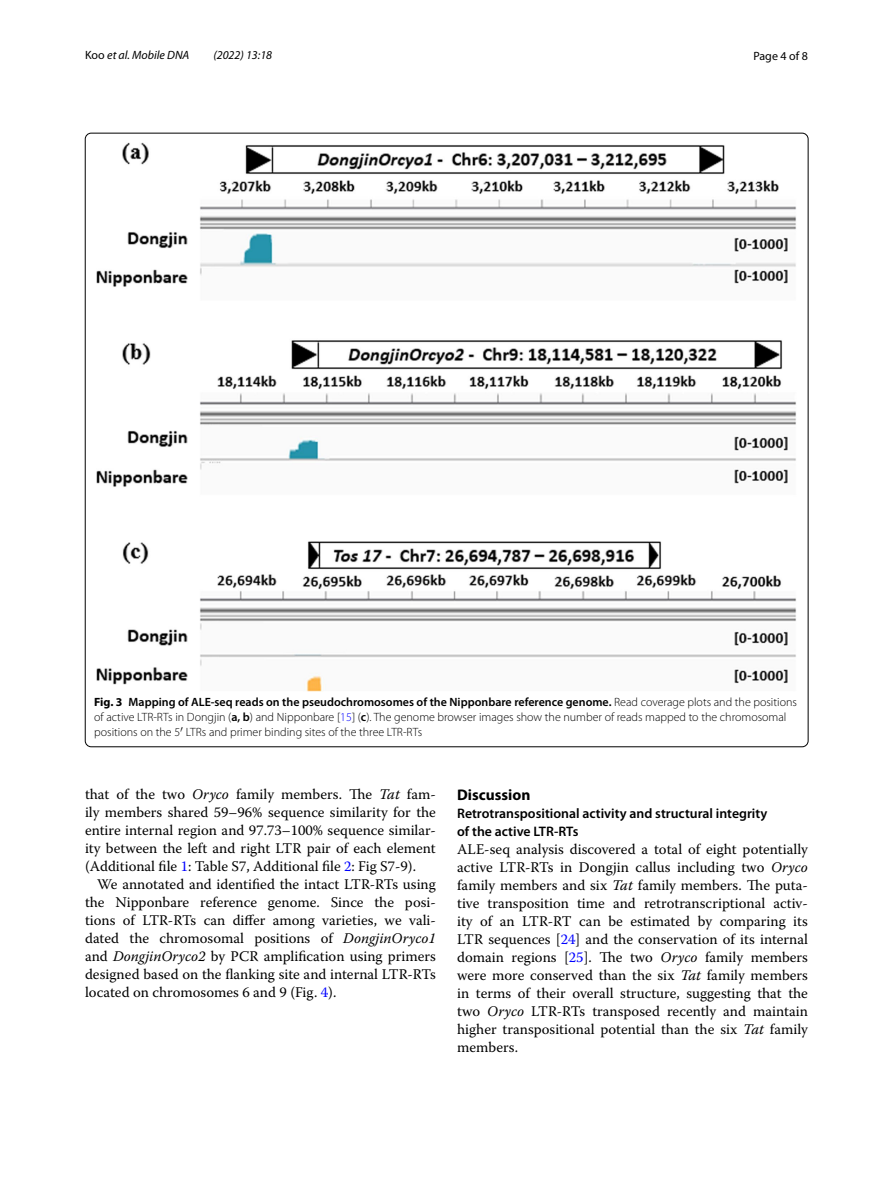
<style>
.page{position:relative;width:893px;height:1187px;background:#fff}
.page>*{position:absolute;margin:0;border:0;box-sizing:border-box;transform-origin:0 0}
.t1{font:700 15.45px "Myriad Pro";color:#000}
.t2{font:14.7px/18px "Warnock Pro";color:#000;text-align:justify}
.t3{font:600 13.8px/18px "Myriad Pro";color:#000}
.t4{font:300 12px/15px "Myriad Pro";color:#000}
.t5{font:italic 12px "Myriad Pro";color:#000}
.t6{font:12px "Myriad Pro";color:#000}
.s1{font-style:normal}
.s2{font-weight:700}
.s3{font-weight:600}
.s4{color:#00f}
.s5{font-style:italic}
</style>
<div class="page">
<img style="left:97px;top:142px;width:699px;height:549px">
<p class="t5" style="left:85px;top:48px;width:106px"><span class="s1">Koo</span> et al. Mobile DNA</p>
<p class="t5" style="left:213px;top:48px;width:60px">(2022) 13:18</p>
<p class="t6" style="left:753px;top:48px;width:56px">Page 4 of 8</p>
<p class="t4" style="left:94px;top:695px;width:704px"><span class="s2">Fig. 3</span> <span class="s3">Mapping of ALE-seq reads on the pseudochromosomes of the Nipponbare reference genome.</span> Read coverage plots and the positions of active LTR-RTs in Dongjin (<span class="s3">a, b</span>) and Nipponbare [<span class="s4">15</span>] (<span class="s3">c</span>). The genome browser images show the number of reads mapped to the chromosomal positions on the 5 LTRs and primer binding sites of the three LTR-RTs</p>
<p class="t2" style="left:85px;top:785px;width:352px">that of the two <span class="s5">Oryco</span> family members. The <span class="s5">Tat</span> fam&shy;ily members shared 59–96% sequence similarity for the entire internal region and 97.73–100% sequence similar&shy;ity between the left and right LTR pair of each element (Additional file <span class="s4">1</span>: Table S7, Additional file <span class="s4">2</span>: Fig S7-9).</p>
<p class="t2" style="left:85px;top:875px;width:352px;text-indent:12px">We annotated and identified the intact LTR-RTs using the Nipponbare reference genome. Since the posi&shy;tions of LTR-RTs can differ among varieties, we vali&shy;dated the chromosomal positions of <span class="s5">DongjinOryco1 </span>and <span class="s5">DongjinOryco2</span> by PCR amplification using primers designed based on the flanking site and internal LTR-RTs located on chromosomes 6 and 9 (Fig. <span class="s4">4</span>).</p>
<p class="t1" style="left:457px;top:784px;width:75px">Discussion</p>
<p class="t3" style="left:457px;top:804px;width:312px">Retrotranspositional activity and structural integrity of the active LTR‑RTs</p>
<p class="t2" style="left:457px;top:840px;width:352px">ALE-seq analysis discovered a total of eight potentially active LTR-RTs in Dongjin callus including two <span class="s5">Oryco </span>family members and six <span class="s5">Tat</span> family members. The puta&shy;tive transposition time and retrotranscriptional activ&shy;ity of an LTR-RT can be estimated by comparing its LTR sequences [<span class="s4">24</span>] and the conservation of its internal domain regions [<span class="s4">25</span>]. The two <span class="s5">Oryco</span> family members were more conserved than the six <span class="s5">Tat</span> family members in terms of their overall structure, suggesting that the two <span class="s5">Oryco</span> LTR-RTs transposed recently and maintain higher transpositional potential than the six <span class="s5">Tat</span> family members.</p>
</div>
